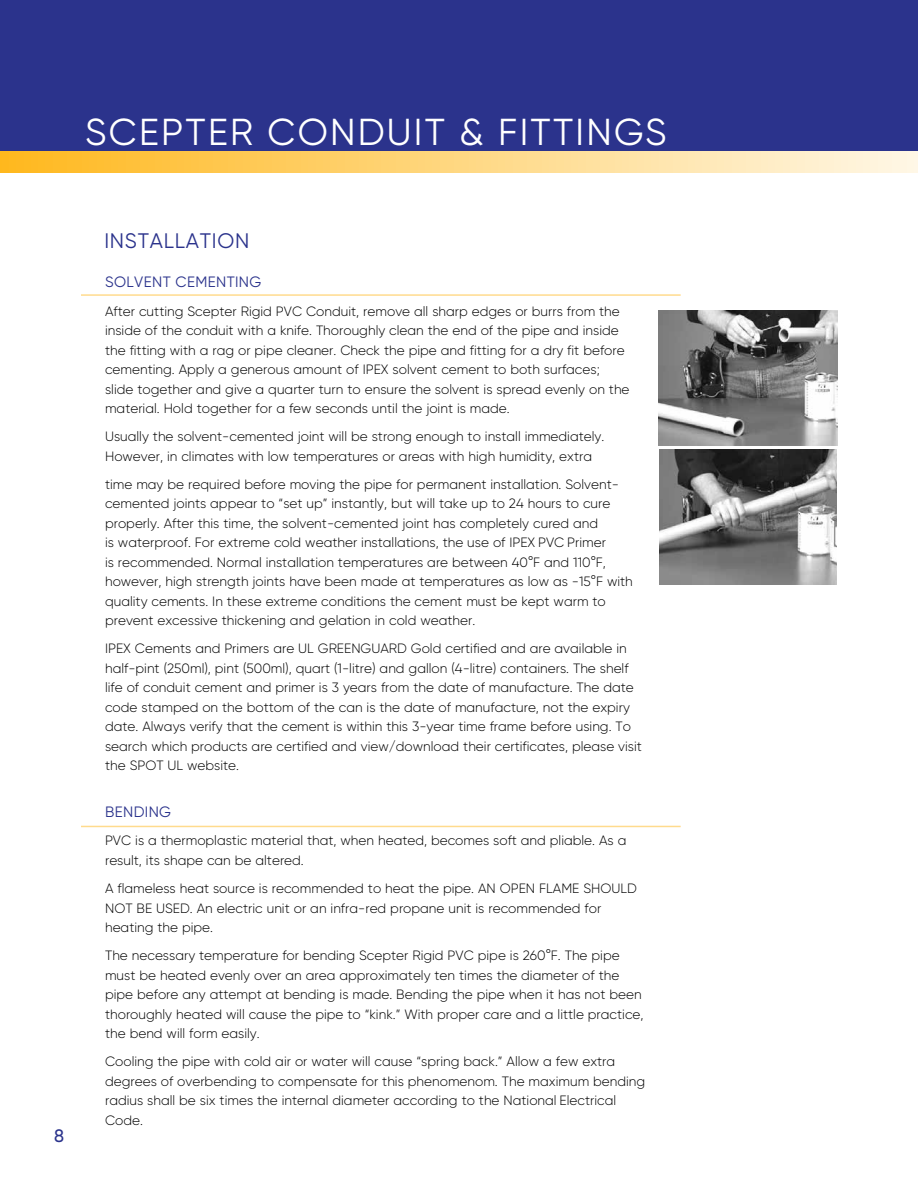
<style>
.page{position:relative;width:918px;height:1188px;background:#fff}
.page>*{position:absolute;margin:0;border:0;box-sizing:border-box;transform-origin:0 0}
.t1{font:37.5px "Gilroy";letter-spacing:.06em;color:#fff}
.t2{font:21px "Gilroy";letter-spacing:.035em;color:#2b338c}
.t3{font:500 18px "Gilroy";color:#2b338c}
.t4{font:15px "Gilroy";letter-spacing:.025em;color:#2b338c}
.t5{font:300 13.5px/19.5px "Gilroy";color:#000}
</style>
<div class="page">
<div style="left:0;top:0;width:918px;height:158px;background:#2b338c"></div>
<div style="left:0;top:152px;width:918px;height:21px;background:linear-gradient(to right,#ffb81d,#fff7e6)"></div>
<hr style="left:81px;top:294px;width:600px;height:2px;background:#ffdb8d">
<hr style="left:81px;top:826px;width:600px;height:1px;background:#ffdb8d">
<img style="left:659px;top:310px;width:178px;height:135px">
<img style="left:659px;top:449px;width:178px;height:135px">
<h1 class="t1" style="left:85px;top:109px;width:583px">SCEPTER CONDUIT &amp; FITTINGS</h1>
<h3 class="t3" style="left:54px;top:1125px;width:11px">8</h3>
<h2 class="t2" style="left:104px;top:228px;width:147px">INSTALLATION</h2>
<p class="t4" style="left:105px;top:273px;width:158px">SOLVENT CEMENTING</p>
<p class="t5" style="left:105px;top:301px;width:526px">After cutting Scepter Rigid PVC Conduit, remove all sharp edges or burrs from the inside of the conduit with a knife. Thoroughly clean the end of the pipe and inside the fitting with a rag or pipe cleaner. Check the pipe and fitting for a dry fit before cementing. Apply a generous amount of IPEX solvent cement to both surfaces; slide together and give a quarter turn to ensure the solvent is spread evenly on the material. Hold together for a few seconds until the joint is made.</p>
<p class="t5" style="left:105px;top:427px;width:499px">Usually the solvent-cemented joint will be strong enough to install immediately.<br>However, in climates with low temperatures or areas with high humidity, extra</p>
<p class="t5" style="left:105px;top:474px;width:529px">time may be required before moving the pipe for permanent installation. Solvent&shy;cemented joints appear to “set up” instantly, but will take up to 24 hours to cure properly. After this time, the solvent-cemented joint has completely cured and<br>is waterproof. For extreme cold weather installations, the use of IPEX PVC Primer<br>is recommended. Normal installation temperatures are between 40°F and 110°F, however, high strength joints have been made at temperatures as low as -15°F with quality cements. In these extreme conditions the cement must be kept warm to prevent excessive thickening and gelation in cold weather.</p>
<p class="t5" style="left:105px;top:639px;width:538px">IPEX Cements and Primers are UL GREENGUARD Gold certified and are available in half-pint (250ml), pint (500ml), quart (1-litre) and gallon (4-litre) containers. The shelf life of conduit cement and primer is 3 years from the date of manufacture. The date code stamped on the bottom of the can is the date of manufacture, not the expiry date. Always verify that the cement is within this 3-year time frame before using. To search which products are certified and view/download their certificates, please visit the SPOT UL website.</p>
<p class="t4" style="left:105px;top:803px;width:67px">BENDING</p>
<p class="t5" style="left:105px;top:831px;width:523px">PVC is a thermoplastic material that, when heated, becomes soft and pliable. As a result, its shape can be altered.</p>
<p class="t5" style="left:105px;top:878px;width:533px">A flameless heat source is recommended to heat the pipe. AN OPEN FLAME SHOULD<br>NOT BE USED. An electric unit or an infra-red propane unit is recommended for heating the pipe.</p>
<p class="t5" style="left:105px;top:946px;width:540px">The necessary temperature for bending Scepter Rigid PVC pipe is 260°F. The pipe must be heated evenly over an area approximately ten times the diameter of the pipe before any attempt at bending is made. Bending the pipe when it has not been thoroughly heated will cause the pipe to “kink.” With proper care and a little practice, the bend will form easily.</p>
<p class="t5" style="left:105px;top:1052px;width:542px">Cooling the pipe with cold air or water will cause “spring back.” Allow a few extra degrees of overbending to compensate for this phenomenom. The maximum bending radius shall be six times the internal diameter according to the National Electrical Code.</p>
</div>
